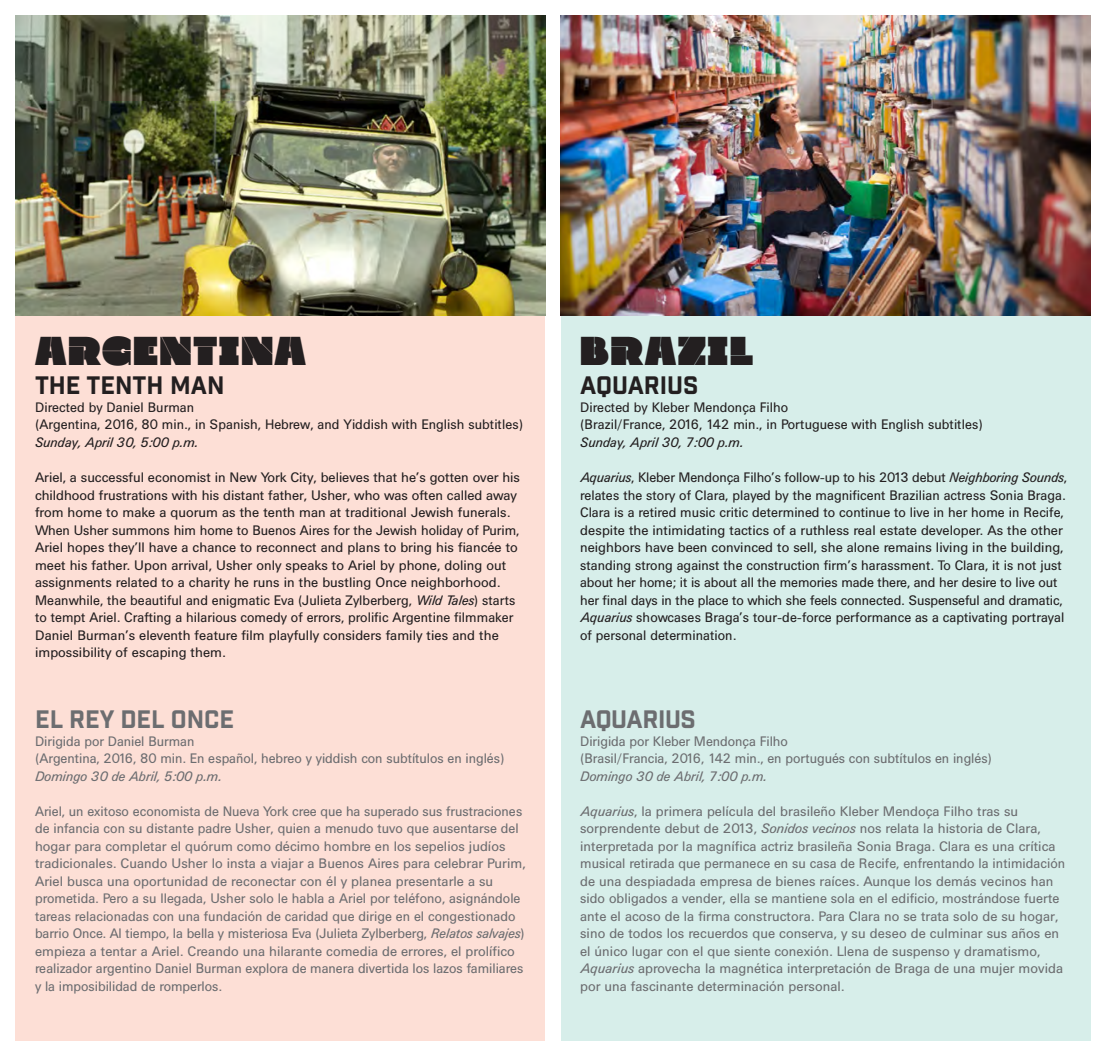
<style>
.page{position:relative;width:1106px;height:1056px;background:#fff}
.page>*{position:absolute;margin:0;border:0;box-sizing:border-box;transform-origin:0 0}
.t1{font:40.25px "Grim Stencil";letter-spacing:.05em;color:#231f20}
.t2{font:24.5px "Industry Inc Base";color:#6c6d70}
.t3{font:24.5px "Industry Inc Base";color:#231f20}
.t4{font:15.75px/17.5px "Univers Houston";color:#6c6d70}
.t5{font:15.75px/17.5px "Univers Houston";color:#231f20}
.t6{font:italic 15.75px "Univers Houston";letter-spacing:-.005em;color:#6c6d70}
.t7{font:italic 15.75px "Univers Houston";letter-spacing:-.005em;color:#231f20}
.s1{font-style:italic}
</style>
<div class="page">
<div style="left:16px;top:16px;width:529px;height:1024px;background:#fddfd6"></div>
<div style="left:561px;top:16px;width:529px;height:1024px;background:#d7eeea"></div>
<img style="left:16px;top:16px;width:529px;height:299px">
<img style="left:561px;top:16px;width:529px;height:299px">
<h1 class="t1" style="left:35px;top:336px;width:272px">ARGENTINA</h1>
<h2 class="t3" style="left:35px;top:376px;width:191px">THE TENTH MAN</h2>
<p class="t5" style="left:35px;top:397px;width:490px">Directed by Daniel Burman<br>(Argentina, 2016, 80 min., in Spanish, Hebrew, and Yiddish with English subtitles)</p>
<p class="t7" style="left:35px;top:433px;width:165px">Sunday, April 30, 5:00 p.m.</p>
<p class="t5" style="left:35px;top:467px;width:486px">Ariel, a successful economist in New York City, believes that he’s gotten over his childhood frustrations with his distant father, Usher, who was often called away from home to make a quorum as the tenth man at traditional Jewish funerals.<br>When Usher summons him home to Buenos Aires for the Jewish holiday of Purim, Ariel hopes they’ll have a chance to reconnect and plans to bring his fiancée to meet his father. Upon arrival, Usher only speaks to Ariel by phone, doling out assignments related to a charity he runs in the bustling Once neighborhood.<br>Meanwhile, the beautiful and enigmatic Eva (Julieta Zylberberg, <span class="s1">Wild Tales</span>) starts to tempt Ariel. Crafting a hilarious comedy of errors, prolific Argentine filmmaker Daniel Burman’s eleventh feature film playfully considers family ties and the impossibility of escaping them.</p>
<h2 class="t2" style="left:35px;top:709px;width:201px">EL REY DEL ONCE</h2>
<p class="t4" style="left:35px;top:731px;width:471px">Dirigida por Daniel Burman<br>(Argentina, 2016, 80 min. En español, hebreo y yiddish con subtítulos en inglés)</p>
<p class="t6" style="left:35px;top:766px;width:188px">Domingo 30 de Abril, 5:00 p.m.</p>
<p class="t4" style="left:35px;top:801px;width:492px">Ariel, un exitoso economista de Nueva York cree que ha superado sus frustraciones de infancia con su distante padre Usher, quien a menudo tuvo que ausentarse del hogar para completar el quórum como décimo hombre en los sepelios judíos tradicionales. Cuando Usher lo insta a viajar a Buenos Aires para celebrar Purim, Ariel busca una oportunidad de reconectar con él y planea presentarle a su prometida. Pero a su llegada, Usher solo le habla a Ariel por teléfono, asignándole tareas relacionadas con una fundación de caridad que dirige en el congestionado barrio Once. Al tiempo, la bella y misteriosa Eva (Julieta Zylberberg, <span class="s1">Relatos salvajes</span>) empieza a tentar a Ariel. Creando una hilarante comedia de errores, el prolífico realizador argentino Daniel Burman explora de manera divertida los lazos familiares y la imposibilidad de romperlos.</p>
<h1 class="t1" style="left:580px;top:336px;width:174px">BRAZIL</h1>
<h2 class="t3" style="left:580px;top:376px;width:120px">AQUARIUS</h2>
<p class="t5" style="left:580px;top:397px;width:404px">Directed by Kleber Mendonça Filho<br>(Brazil/France, 2016, 142 min., in Portuguese with English subtitles)</p>
<p class="t7" style="left:580px;top:433px;width:165px">Sunday, April 30, 7:00 p.m.</p>
<p class="t5" style="left:580px;top:467px;width:488px"><span class="s1">Aquarius</span>, Kleber Mendonça Filho’s follow-up to his 2013 debut <span class="s1">Neighboring Sounds</span>, relates the story of Clara, played by the magnificent Brazilian actress Sonia Braga.<br>Clara is a retired music critic determined to continue to live in her home in Recife, despite the intimidating tactics of a ruthless real estate developer. As the other neighbors have been convinced to sell, she alone remains living in the building, standing strong against the construction firm’s harassment. To Clara, it is not just about her home; it is about all the memories made there, and her desire to live out her final days in the place to which she feels connected. Suspenseful and dramatic, <span class="s1">Aquarius</span> showcases Braga’s tour-de-force performance as a captivating portrayal of personal determination.</p>
<h2 class="t2" style="left:580px;top:709px;width:117px">AQUARIUS</h2>
<p class="t4" style="left:580px;top:731px;width:413px">Dirigida por Kleber Mendonça Filho<br>(Brasil/Francia, 2016, 142 min., en portugués con subtítulos en inglés)</p>
<p class="t6" style="left:580px;top:766px;width:188px">Domingo 30 de Abril, 7:00 p.m.</p>
<p class="t4" style="left:580px;top:801px;width:487px"><span class="s1">Aquarius</span>, la primera película del brasileño Kleber Mendoça Filho tras su sorprendente debut de 2013, <span class="s1">Sonidos vecinos</span> nos relata la historia de Clara, interpretada por la magnífica actriz brasileña Sonia Braga. Clara es una crítica musical retirada que permanece en su casa de Recife, enfrentando la intimidación de una despiadada empresa de bienes raíces. Aunque los demás vecinos han sido obligados a vender, ella se mantiene sola en el edificio, mostrándose fuerte ante el acoso de la firma constructora. Para Clara no se trata solo de su hogar, sino de todos los recuerdos que conserva, y su deseo de culminar sus años en el único lugar con el que siente conexión. Llena de suspenso y dramatismo, <span class="s1">Aquarius</span> aprovecha la magnética interpretación de Braga de una mujer movida por una fascinante determinación personal.</p>
</div>
